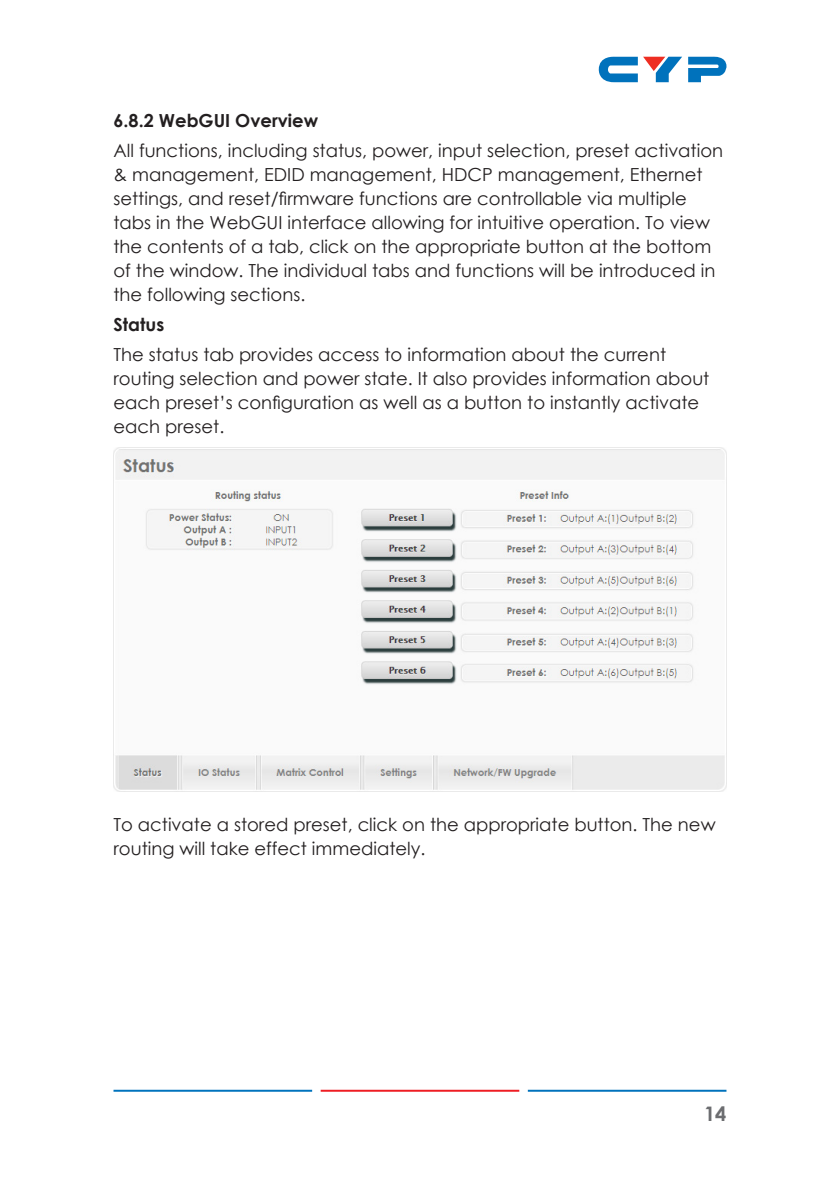
<style>
.page{position:relative;width:840px;height:1191px;background:#fff}
.page>*{position:absolute;margin:0;border:0;box-sizing:border-box;transform-origin:0 0}
.t1{font:700 20px "Century Gothic";color:#6c6d70}
.Paragraph{font:18px/24px "Century Gothic";color:#231f20}
.Sub_Sub_Header{font:700 18px "Century Gothic";color:#231f20}
.Paragraph-2{font:700 18px "Century Gothic";color:#231f20}
</style>
<div class="page">
<hr style="left:113px;top:1089px;width:199px;height:2px;background:#0073bd">
<hr style="left:527px;top:1089px;width:199px;height:2px;background:#0072bc">
<hr style="left:320px;top:1089px;width:199px;height:2px;background:#ee1d23">
<svg style="left:688px;top:56px;width:38px;height:26px"></svg>
<svg style="left:598px;top:56px;width:83px;height:26px"></svg>
<img style="left:113px;top:447px;width:613px;height:344px">
<p class="Sub_Sub_Header" style="left:113px;top:107px;width:206px">6.8.2 WebGUI Overview</p>
<p class="Paragraph" style="left:113px;top:138px;width:610px">All functions, including status, power, input selection, preset activation &amp; management, EDID management, HDCP management, Ethernet settings, and reset/firmware functions are controllable via multiple tabs in the WebGUI interface allowing for intuitive operation. To view the contents of a tab, click on the appropriate button at the bottom of the window. The individual tabs and functions will be introduced in the following sections.</p>
<p class="Paragraph-2" style="left:113px;top:311px;width:52px">Status</p>
<p class="Paragraph" style="left:113px;top:342px;width:597px">The status tab provides access to information about the current routing selection and power state. It also provides information about each preset’s configuration as well as a button to instantly activate each preset.</p>
<p class="Paragraph" style="left:113px;top:811px;width:603px">To activate a stored preset, click on the appropriate button. The new routing will take effect immediately.</p>
<p class="t1" style="left:703px;top:1098px;width:24px">14</p>
</div>
